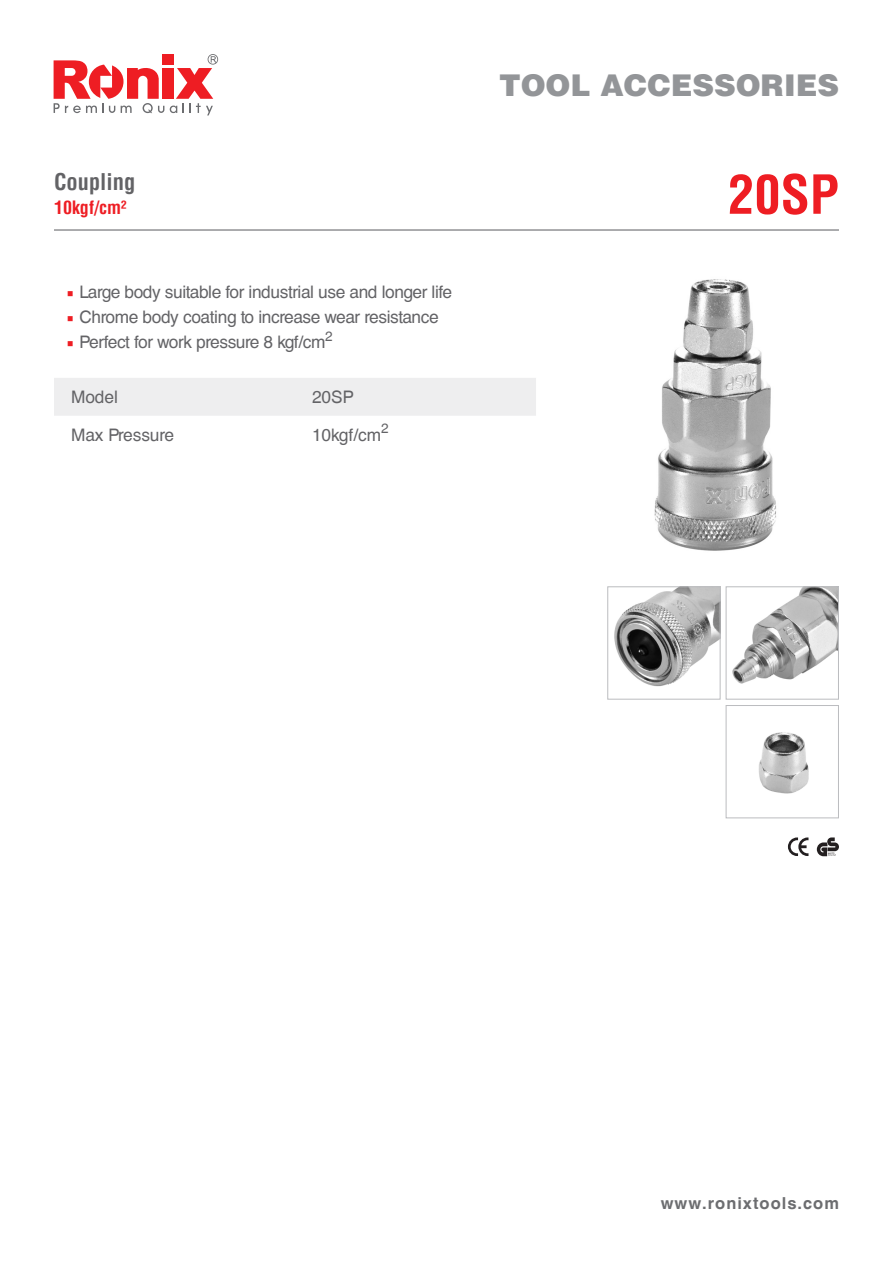
<style>
.page{position:relative;width:893px;height:1263px;background:#fff}
.page>*{position:absolute;margin:0;border:0;box-sizing:border-box;transform-origin:0 0}
.t1{font:700 condensed 52.5px "Helvetica LT";color:#ee1d23}
.t2{font:900 30px "Helvetica LT";color:#939598}
.t3{font:700 condensed 22.5px "Helvetica LT";color:#636366}
.t4{font:700 condensed 18px "Helvetica LT";color:#ee1d23}
.t5{font:17.25px "Helvetica CE";letter-spacing:-.02em;color:#636366}
.t6{font:17.25px "Helvetica CE";color:#636366}
.t7{font:700 16.5px "Helvetica CE";letter-spacing:.06em;color:#6c6d70}
.s1{font-family:"Minion Pro";color:#ee1d23}
</style>
<div class="page">
<svg style="left:170px;top:54px;width:48px;height:61px"></svg>
<div style="left:162px;top:68px;width:11px;height:31px;background:#ee1d23"></div>
<svg style="left:54px;top:60px;width:110px;height:53px"></svg>
<div style="left:162px;top:54px;width:11px;height:11px;background:#ee1d23"></div>
<div style="left:54px;top:378px;width:482px;height:38px;background:#eeeeef"></div>
<hr style="left:54px;top:229px;width:785px;height:2px;background:#6c6d70">
<img style="left:654px;top:279px;width:122px;height:272px">
<svg style="left:788px;top:837px;width:20px;height:19px"></svg>
<svg style="left:817px;top:837px;width:22px;height:19px"></svg>
<img style="left:614px;top:588px;width:105px;height:99px">
<div style="left:607px;top:586px;width:114px;height:114px;border:1px solid #bcbdc0"></div>
<img style="left:732px;top:588px;width:105px;height:96px">
<div style="left:726px;top:586px;width:113px;height:114px;border:1px solid #bcbdc0"></div>
<img style="left:758px;top:732px;width:51px;height:62px">
<div style="left:726px;top:705px;width:113px;height:113px;border:1px solid #bcbdc0"></div>
<p class="t3" style="left:54px;top:167px;width:83px">Coupling</p>
<p class="t4" style="left:54px;top:196px;width:74px">10kgf/cm²</p>
<p class="t5" style="left:67px;top:281px;width:387px"><span class="s1">■</span> Large body suitable for industrial use and longer life</p>
<p class="t5" style="left:67px;top:307px;width:373px"><span class="s1">■</span> Chrome body coating to increase wear resistance</p>
<p class="t5" style="left:67px;top:332px;width:267px"><span class="s1">■</span> Perfect for work pressure 8 kgf/cm<sup>2</sup></p>
<p class="t5" style="left:71px;top:387px;width:48px">Model</p>
<p class="t5" style="left:312px;top:387px;width:44px">20SP</p>
<p class="t6" style="left:71px;top:425px;width:105px">Max Pressure</p>
<p class="t5" style="left:312px;top:425px;width:78px">10kgf/cm<sup>2</sup></p>
<h2 class="t2" style="left:499px;top:65px;width:341px">TOOL ACCESSORIES</h2>
<p class="t1" style="left:728px;top:162px;width:112px">20SP</p>
<p class="t7" style="left:661px;top:1193px;width:180px">www.ronixtools.com</p>
</div>
